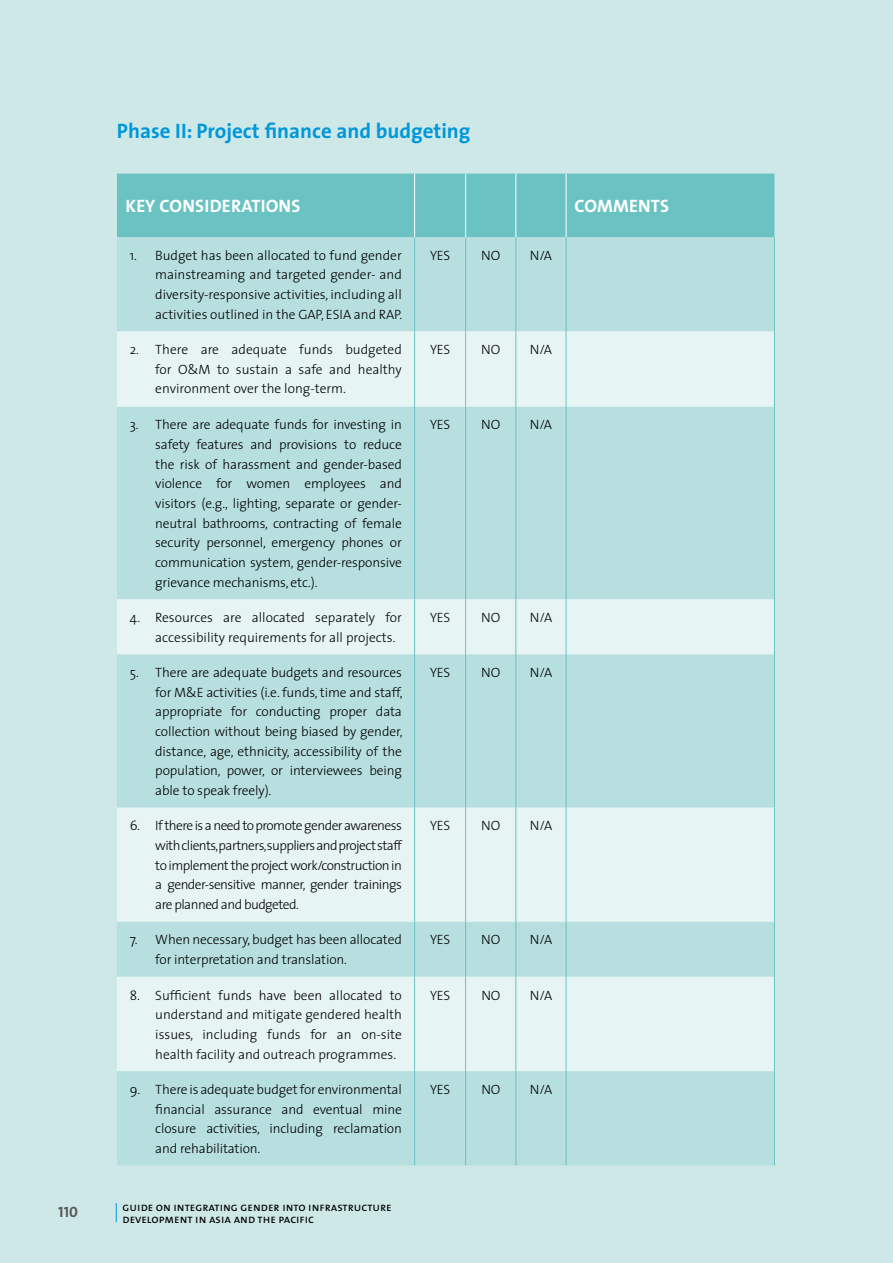
<style>
.page{position:relative;width:893px;height:1263px;background:#cee8e8}
.page>*{position:absolute;margin:0;border:0;box-sizing:border-box;transform-origin:0 0}
.t1{font:700 21px "The Sans";color:#0098d8}
.t2{font:700 18px "The Sans";letter-spacing:.01em;color:#fff}
.t3{font:15px "The Sans Bold Caps";color:#575756}
.t4{font:300 13.5px/19.6px "The Sans";letter-spacing:-.01em;color:#000;text-align:justify}
.t5{font:12px/12px "The Sans Caps";color:#000}
</style>
<div class="page">
<svg style="left:116px;top:1203px;width:1px;height:19px"></svg>
<div style="left:117px;top:174px;width:657px;height:63px;background:#6ac3c2"></div>
<div style="left:117px;top:237px;width:657px;height:928px;background:#b8dfdf"></div>
<svg style="left:117px;top:331px;width:657px;height:740px;background:#cde8e8"></svg>
<hr style="left:566px;top:174px;width:1px;height:63px;background:#fff">
<hr style="left:516px;top:174px;width:1px;height:63px;background:#fff">
<hr style="left:414px;top:174px;width:1px;height:63px;background:#fff">
<hr style="left:465px;top:174px;width:1px;height:63px;background:#fff">
<hr style="left:414px;top:237px;width:1px;height:94px;background:#6ac3c2">
<hr style="left:465px;top:237px;width:1px;height:94px;background:#6ac3c2">
<hr style="left:516px;top:237px;width:1px;height:94px;background:#6ac3c2">
<hr style="left:566px;top:237px;width:1px;height:94px;background:#6ac3c2">
<hr style="left:774px;top:237px;width:1px;height:94px;background:#6ac3c2">
<hr style="left:414px;top:407px;width:1px;height:192px;background:#6ac3c2">
<hr style="left:465px;top:407px;width:1px;height:192px;background:#6ac3c2">
<hr style="left:516px;top:407px;width:1px;height:192px;background:#6ac3c2">
<hr style="left:566px;top:407px;width:1px;height:192px;background:#6ac3c2">
<hr style="left:774px;top:407px;width:1px;height:192px;background:#6ac3c2">
<hr style="left:414px;top:654px;width:1px;height:154px;background:#6ac3c2">
<hr style="left:465px;top:654px;width:1px;height:154px;background:#6ac3c2">
<hr style="left:516px;top:654px;width:1px;height:154px;background:#6ac3c2">
<hr style="left:566px;top:654px;width:1px;height:154px;background:#6ac3c2">
<hr style="left:774px;top:654px;width:1px;height:154px;background:#6ac3c2">
<hr style="left:414px;top:922px;width:1px;height:55px;background:#6ac3c2">
<hr style="left:465px;top:922px;width:1px;height:55px;background:#6ac3c2">
<hr style="left:516px;top:922px;width:1px;height:55px;background:#6ac3c2">
<hr style="left:566px;top:922px;width:1px;height:55px;background:#6ac3c2">
<hr style="left:774px;top:922px;width:1px;height:55px;background:#6ac3c2">
<hr style="left:414px;top:1071px;width:1px;height:94px;background:#6ac3c2">
<hr style="left:465px;top:1071px;width:1px;height:94px;background:#6ac3c2">
<hr style="left:516px;top:1071px;width:1px;height:94px;background:#6ac3c2">
<hr style="left:566px;top:1071px;width:1px;height:94px;background:#6ac3c2">
<hr style="left:774px;top:1071px;width:1px;height:94px;background:#6ac3c2">
<hr style="left:414px;top:331px;width:1px;height:76px;background:#6ac3c2">
<hr style="left:465px;top:331px;width:1px;height:76px;background:#6ac3c2">
<hr style="left:516px;top:331px;width:1px;height:76px;background:#6ac3c2">
<hr style="left:566px;top:331px;width:1px;height:76px;background:#6ac3c2">
<hr style="left:774px;top:331px;width:1px;height:76px;background:#6ac3c2">
<hr style="left:414px;top:599px;width:1px;height:55px;background:#6ac3c2">
<hr style="left:465px;top:599px;width:1px;height:55px;background:#6ac3c2">
<hr style="left:516px;top:599px;width:1px;height:55px;background:#6ac3c2">
<hr style="left:566px;top:599px;width:1px;height:55px;background:#6ac3c2">
<hr style="left:774px;top:599px;width:1px;height:55px;background:#6ac3c2">
<hr style="left:414px;top:808px;width:1px;height:114px;background:#6ac3c2">
<hr style="left:465px;top:808px;width:1px;height:114px;background:#6ac3c2">
<hr style="left:516px;top:808px;width:1px;height:114px;background:#6ac3c2">
<hr style="left:566px;top:808px;width:1px;height:114px;background:#6ac3c2">
<hr style="left:774px;top:808px;width:1px;height:114px;background:#6ac3c2">
<hr style="left:414px;top:977px;width:1px;height:94px;background:#6ac3c2">
<hr style="left:465px;top:977px;width:1px;height:94px;background:#6ac3c2">
<hr style="left:516px;top:977px;width:1px;height:94px;background:#6ac3c2">
<hr style="left:566px;top:977px;width:1px;height:94px;background:#6ac3c2">
<hr style="left:774px;top:977px;width:1px;height:94px;background:#6ac3c2">
<p class="t3" style="left:58px;top:1199px;width:21px">110</p>
<h1 class="t1" style="left:117px;top:114px;width:355px">Phase II: Project finance and budgeting</h1>
<h2 class="t2" style="left:125px;top:191px;width:177px">KEY CONSIDERATIONS</h2>
<h2 class="t2" style="left:575px;top:191px;width:96px">COMMENTS</h2>
<p class="t4" style="left:155px;top:245px;width:249px;text-indent:-26px">1. Budget has been allocated to fund gender mainstreaming and targeted gender- and diversity-responsive activities, including all activities outlined in the GAP, ESIA and RAP.</p>
<p class="t4" style="left:430px;top:245px;width:22px">YES</p>
<p class="t4" style="left:481px;top:245px;width:21px">NO</p>
<p class="t4" style="left:530px;top:245px;width:24px">N/A</p>
<p class="t4" style="left:155px;top:339px;width:248px;text-indent:-26px">2. There are adequate funds budgeted for O&amp;M to sustain a safe and healthy environment over the long-term.</p>
<p class="t4" style="left:430px;top:339px;width:22px">YES</p>
<p class="t4" style="left:481px;top:339px;width:21px">NO</p>
<p class="t4" style="left:530px;top:339px;width:24px">N/A</p>
<p class="t4" style="left:155px;top:414px;width:248px;text-indent:-26px">3. There are adequate funds for investing in safety features and provisions to reduce the risk of harassment and gender-based violence for women employees and visitors (e.g., lighting, separate or gender&shy;neutral bathrooms, contracting of female security personnel, emergency phones or communication system, gender-responsive grievance mechanisms, etc.).</p>
<p class="t4" style="left:430px;top:414px;width:22px">YES</p>
<p class="t4" style="left:481px;top:414px;width:21px">NO</p>
<p class="t4" style="left:530px;top:414px;width:24px">N/A</p>
<p class="t4" style="left:155px;top:607px;width:248px;text-indent:-26px">4. Resources are allocated separately for accessibility requirements for all projects.</p>
<p class="t4" style="left:430px;top:607px;width:22px">YES</p>
<p class="t4" style="left:481px;top:607px;width:21px">NO</p>
<p class="t4" style="left:530px;top:607px;width:24px">N/A</p>
<p class="t4" style="left:155px;top:662px;width:249px;text-indent:-26px">5. There are adequate budgets and resources for M&amp;E activities (i.e. funds, time and staff, appropriate for conducting proper data collection without being biased by gender, distance, age, ethnicity, accessibility of the population, power, or interviewees being able to speak freely).</p>
<p class="t4" style="left:430px;top:662px;width:22px">YES</p>
<p class="t4" style="left:481px;top:662px;width:21px">NO</p>
<p class="t4" style="left:530px;top:662px;width:24px">N/A</p>
<p class="t4" style="left:155px;top:815px;width:248px;text-indent:-26px">6. If there is a need to promote gender awareness with clients,partners,suppliers and project staff to implement the project work/construction in a gender-sensitive manner, gender trainings are planned and budgeted.</p>
<p class="t4" style="left:430px;top:816px;width:22px">YES</p>
<p class="t4" style="left:481px;top:816px;width:21px">NO</p>
<p class="t4" style="left:530px;top:816px;width:24px">N/A</p>
<p class="t4" style="left:155px;top:930px;width:248px;text-indent:-26px">7. When necessary, budget has been allocated for interpretation and translation.</p>
<p class="t4" style="left:430px;top:930px;width:22px">YES</p>
<p class="t4" style="left:481px;top:930px;width:21px">NO</p>
<p class="t4" style="left:530px;top:930px;width:24px">N/A</p>
<p class="t4" style="left:155px;top:985px;width:248px;text-indent:-26px">8. Sufficient funds have been allocated to understand and mitigate gendered health issues, including funds for an on-site health facility and outreach programmes.</p>
<p class="t4" style="left:430px;top:985px;width:22px">YES</p>
<p class="t4" style="left:481px;top:985px;width:21px">NO</p>
<p class="t4" style="left:530px;top:985px;width:24px">N/A</p>
<p class="t4" style="left:155px;top:1079px;width:248px;text-indent:-26px">9. There is adequate budget for environmental financial assurance and eventual mine closure activities, including reclamation and rehabilitation.</p>
<p class="t4" style="left:430px;top:1079px;width:22px">YES</p>
<p class="t4" style="left:481px;top:1079px;width:21px">NO</p>
<p class="t4" style="left:530px;top:1079px;width:24px">N/A</p>
<p class="t5" style="left:123px;top:1200px;width:271px">guide on integrating gender into infrastructure development in asia and the pacific</p>
</div>
